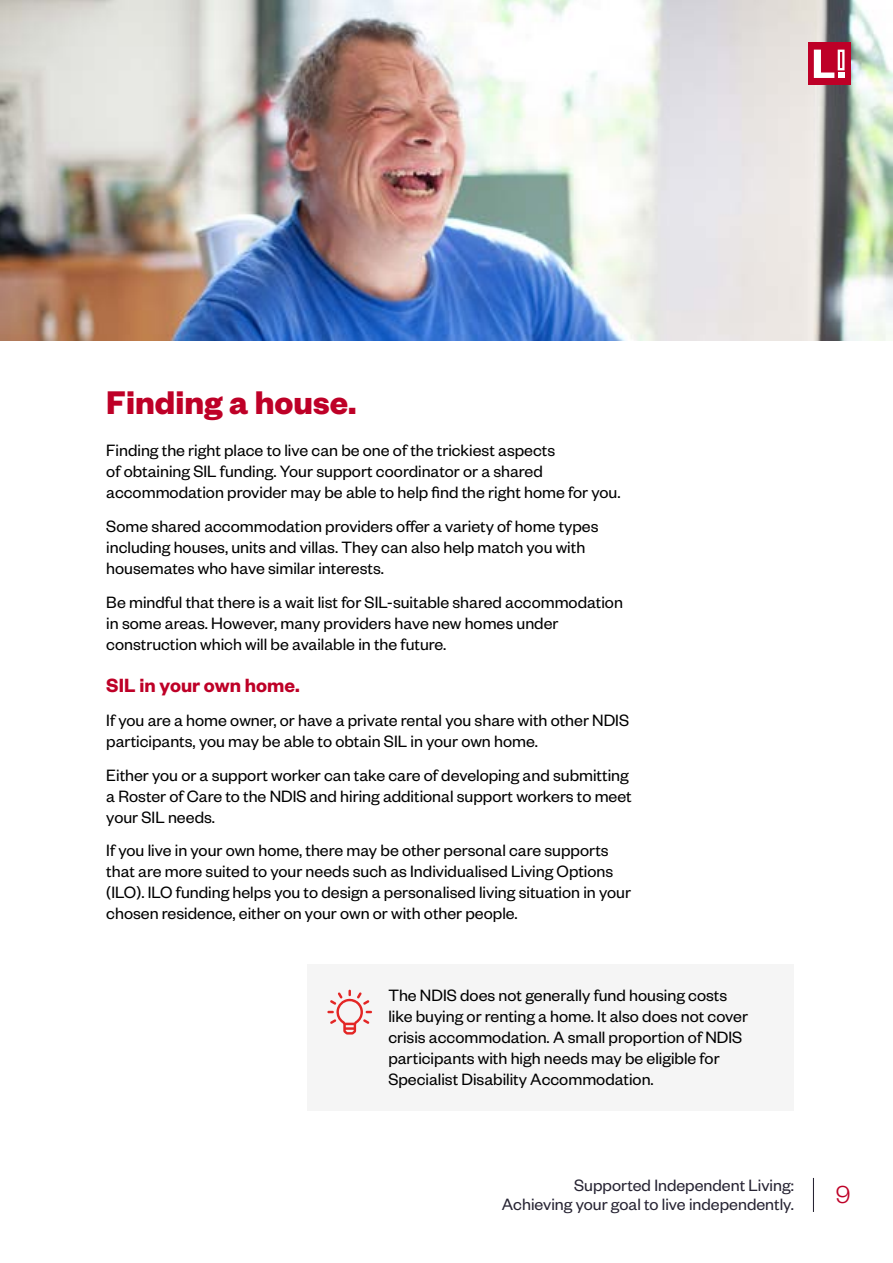
<style>
.page{position:relative;width:893px;height:1263px;background:#fff}
.page>*{position:absolute;margin:0;border:0;box-sizing:border-box;transform-origin:0 0}
.t1{font:700 36px "Founders Grotesk";color:#be0027}
.t2{font:300 27px "Founders Grotesk";color:#be0027}
.t3{font:600 21px "Founders Grotesk";color:#be0027}
.t4{font:18px/21px "Founders Grotesk";color:#000}
.t5{font:18px/19.5px "Founders Grotesk";color:#272433;text-align:right}
</style>
<div class="page">
<hr style="left:813px;top:1178px;width:1px;height:34px;background:#272433">
<img style="left:0;top:0;width:893px;height:340px">
<div style="left:808px;top:43px;width:42px;height:42px;background:#be0027"></div>
<svg style="left:814px;top:50px;width:30px;height:28px"></svg>
<div style="left:308px;top:964px;width:486px;height:146px;background:#f5f5f5"></div>
<svg style="left:327px;top:990px;width:45px;height:44px"></svg>
<h1 class="t1" style="left:106px;top:379px;width:252px">Finding a house.</h1>
<p class="t4" style="left:106px;top:439px;width:516px">Finding the right place to live can be one of the trickiest aspects<br>of obtaining SIL funding. Your support coordinator or a shared accommodation provider may be able to help find the right home for you.</p>
<p class="t4" style="left:106px;top:515px;width:494px">Some shared accommodation providers offer a variety of home types including houses, units and villas. They can also help match you with housemates who have similar interests.</p>
<p class="t4" style="left:106px;top:591px;width:518px">Be mindful that there is a wait list for SIL-suitable shared accommodation in some areas. However, many providers have new homes under construction which will be available in the future.</p>
<p class="t3" style="left:106px;top:672px;width:195px">SIL in your own home.</p>
<p class="t4" style="left:106px;top:709px;width:524px">If you are a home owner, or have a private rental you share with other NDIS participants, you may be able to obtain SIL in your own home.</p>
<p class="t4" style="left:106px;top:763px;width:527px">Either you or a support worker can take care of developing and submitting a Roster of Care to the NDIS and hiring additional support workers to meet your SIL needs.</p>
<p class="t4" style="left:106px;top:839px;width:526px">If you live in your own home, there may be other personal care supports that are more suited to your needs such as Individualised Living Options (ILO). ILO funding helps you to design a personalised living situation in your chosen residence, either on your own or with other people.</p>
<p class="t4" style="left:388px;top:984px;width:361px">The NDIS does not generally fund housing costs like buying or renting a home. It also does not cover crisis accommodation. A small proportion of NDIS participants with high needs may be eligible for Specialist Disability Accommodation.</p>
<p class="t5" style="left:502px;top:1174px;width:293px">Supported Independent Living:<br>Achieving your goal to live independently.</p>
<h2 class="t2" style="left:836px;top:1178px;width:16px">9</h2>
</div>
